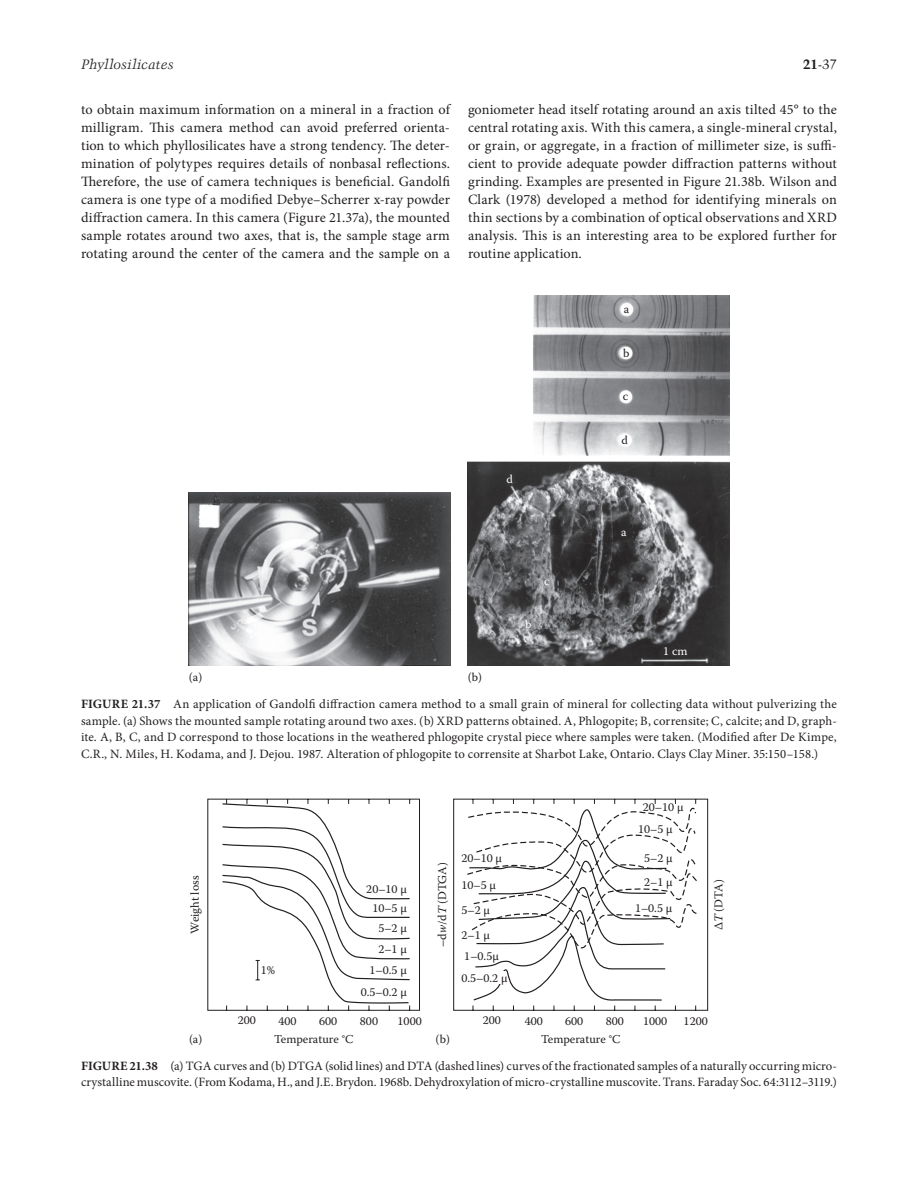
<style>
.page{position:relative;width:918px;height:1188px;background:#fff}
.page>*{position:absolute;margin:0;border:0;box-sizing:border-box;transform-origin:0 0}
.t1{font:14.25px/18px "Minion Pro";color:#231f20;text-align:justify}
.t2{font:italic 13.5px "Trump Mediaeval LT Std";letter-spacing:.005em;color:#231f20}
.t3{font:13.5px "Trump Mediaeval LT Std";color:#231f20}
.t4{font:12.75px/16.5px "Minion Pro";letter-spacing:.005em;color:#231f20}
.t5{font:12px/20.7px "Warnock Pro";color:#231f20}
.t6{font:12px "Warnock Pro";color:#fff}
.s1{font-weight:700}
.s2{font-style:italic}
</style>
<div class="page">
<svg style="left:207px;top:799px;width:213px;height:212px"></svg>
<svg style="left:221px;top:803px;width:190px;height:201px"></svg>
<svg style="left:453px;top:799px;width:256px;height:212px"></svg>
<svg style="left:466px;top:807px;width:232px;height:195px"></svg>
<div style="left:495px;top:972px;width:11px;height:12px;background:#fff"></div>
<img style="left:189px;top:493px;width:261px;height:172px">
<img style="left:468px;top:296px;width:261px;height:370px">
<p class="t2" style="left:81px;top:56px;width:94px">Phyllosilicates</p>
<p class="t3" style="left:803px;top:56px;width:35px"><span class="s1">21</span>-37</p>
<p class="t1" style="left:81px;top:100px;width:371px">to obtain maximum information on a mineral in a fraction of milligram. This camera method can avoid preferred orienta&shy;tion to which phyllosilicates have a strong tendency. The deter&shy;mination of polytypes requires details of nonbasal reflections.<br>Therefore, the use of camera techniques is beneficial. Gandolfi camera is one type of a modified Debye–Scherrer x-ray powder diffraction camera. In this camera (Figure 21.37a), the mounted sample rotates around two axes, that is, the sample stage arm rotating around the center of the camera and the sample on a</p>
<p class="t1" style="left:468px;top:100px;width:371px">goniometer head itself rotating around an axis tilted 45° to the central rotating axis. With this camera, a single-mineral crystal, or grain, or aggregate, in a fraction of millimeter size, is suffi&shy;cient to provide adequate powder diffraction patterns without grinding. Examples are presented in Figure 21.38b. Wilson and Clark (1978) developed a method for identifying minerals on thin sections by a combination of optical observations and XRD analysis. This is an interesting area to be explored further for routine application.</p>
<p class="t6" style="left:506px;top:472px;width:8px">d</p>
<p class="t5" style="left:189px;top:667px;width:15px">(a)</p>
<p class="t5" style="left:468px;top:667px;width:16px">(b)</p>
<p class="t6" style="left:525px;top:616px;width:8px">b</p>
<p class="t6" style="left:544px;top:574px;width:7px">c</p>
<p class="t5" style="left:624px;top:298px;width:7px">a</p>
<p class="t5" style="left:623px;top:343px;width:8px">b</p>
<p class="t5" style="left:623px;top:385px;width:7px">c</p>
<p class="t5" style="left:621px;top:429px;width:8px">d</p>
<p class="t6" style="left:621px;top:525px;width:7px">a</p>
<p class="t6" style="left:663px;top:644px;width:26px">1 cm</p>
<p class="t4" style="left:81px;top:696px;width:758px;text-align:justify"><span class="s1">FIGURE 21.37</span> An application of Gandolfi diffraction camera method to a small grain of mineral for collecting data without pulverizing the sample. (a) Shows the mounted sample rotating around two axes. (b) XRD patterns obtained. A, Phlogopite; B, corrensite; C, calcite; and D, graph&shy;ite. A, B, C, and D correspond to those locations in the weathered phlogopite crystal piece where samples were taken. (Modified after De Kimpe, C.R., N. Miles, H. Kodama, and J. Dejou. 1987. Alteration of phlogopite to corrensite at Sharbot Lake, Ontario. Clays Clay Miner. 35:150–158.)</p>
<p class="t5" style="left:184px;top:934px;width:59px;rotate:-90deg">Weight loss</p>
<p class="t5" style="left:261px;top:959px;width:16px">1%</p>
<p class="t5" style="left:366px;top:880px;width:42px;line-height:18.8px;text-align:center">20–10 μ<br>10–5 μ</p>
<p class="t5" style="left:370px;top:918px;width:39px;text-align:right">5–2 μ<br>2–1 μ<br>1–0.5 μ</p>
<p class="t5" style="left:361px;top:982px;width:48px">0.5–0.2 μ</p>
<p class="t5" style="left:432px;top:947px;width:86px;rotate:-90deg">–d<span class="s2">w</span>/d<span class="s2">T</span> (DTGA)</p>
<p class="t5" style="left:461px;top:847px;width:42px">20–10 μ</p>
<p class="t5" style="left:461px;top:873px;width:36px;line-height:24.5px">10–5 μ<br>5–2 μ</p>
<p class="t5" style="left:461px;top:925px;width:39px;line-height:20.1px">2–1 μ<br>1–0.5μ</p>
<p class="t5" style="left:462px;top:967px;width:48px">0.5–0.2 μ</p>
<p class="t5" style="left:638px;top:796px;width:47px;line-height:21.5px;text-indent:5px">20–10 μ<br>10–5 μ</p>
<p class="t5" style="left:644px;top:846px;width:30px;line-height:23.7px">5–2 μ<br>2–1 μ</p>
<p class="t5" style="left:635px;top:897px;width:39px">1–0.5 μ</p>
<p class="t5" style="left:708px;top:930px;width:52px;rotate:-90deg">Δ<span class="s2">T</span> (DTA)</p>
<p class="t5" style="left:238px;top:1010px;width:20px">200</p>
<p class="t5" style="left:279px;top:1010px;width:20px">400</p>
<p class="t5" style="left:319px;top:1010px;width:20px">600</p>
<p class="t5" style="left:360px;top:1010px;width:20px">800</p>
<p class="t5" style="left:398px;top:1010px;width:26px">1000</p>
<p class="t5" style="left:483px;top:1010px;width:20px">200</p>
<p class="t5" style="left:525px;top:1010px;width:20px">400</p>
<p class="t5" style="left:565px;top:1010px;width:20px">600</p>
<p class="t5" style="left:606px;top:1010px;width:20px">800</p>
<p class="t5" style="left:643px;top:1010px;width:26px">1000</p>
<p class="t5" style="left:684px;top:1010px;width:26px">1200</p>
<p class="t5" style="left:189px;top:1028px;width:15px">(a)</p>
<p class="t5" style="left:436px;top:1028px;width:16px">(b)</p>
<p class="t5" style="left:274px;top:1028px;width:81px">Temperature °C</p>
<p class="t5" style="left:541px;top:1028px;width:81px">Temperature °C</p>
<p class="t4" style="left:81px;top:1057px;width:758px"><span class="s1">FIGURE 21.38</span> (a) TGA curves and (b) DTGA (solid lines) and DTA (dashed lines) curves of the fractionated samples of a naturally occurring micro&shy;crystalline muscovite. (From Kodama, H., and J.E. Brydon. 1968b. Dehydroxylation of micro-crystalline muscovite. Trans. Faraday Soc. 64:3112–3119.)</p>
</div>
